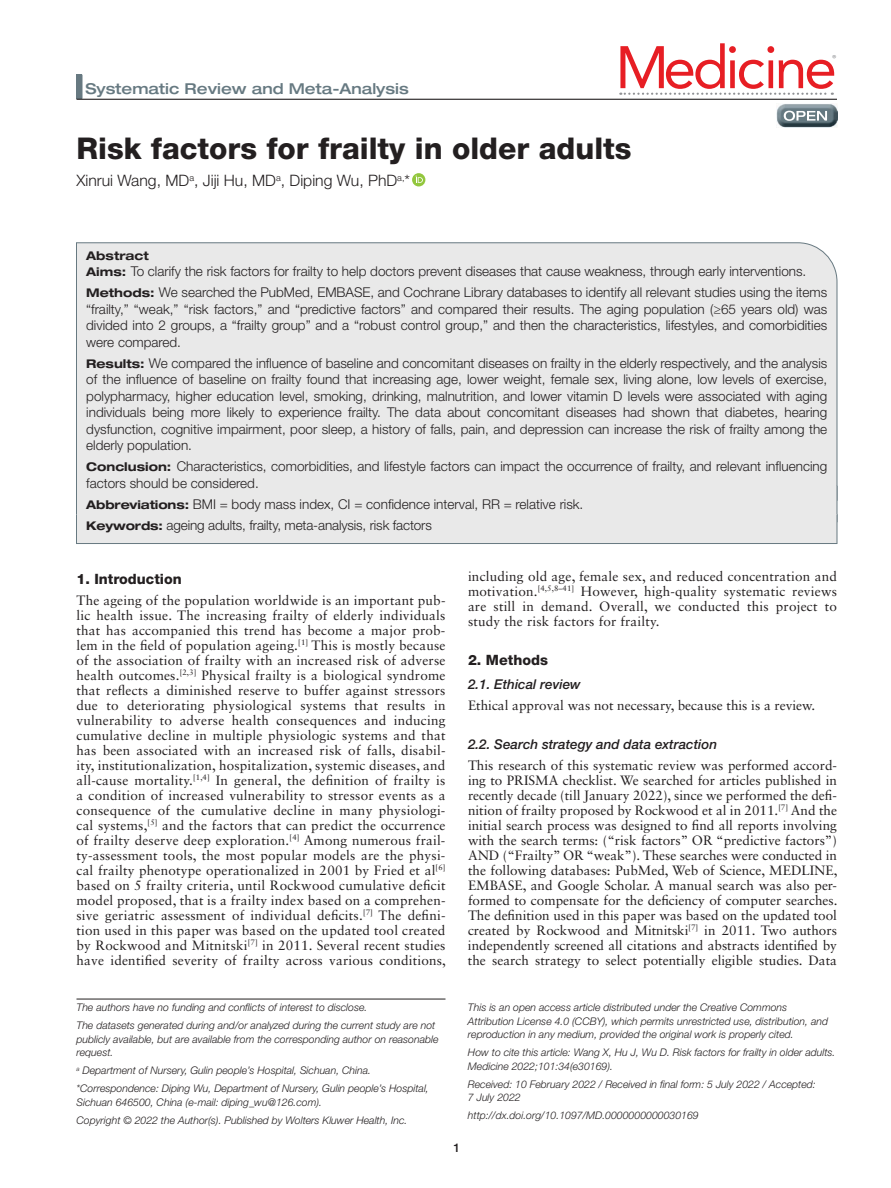
<style>
.page{position:relative;width:891px;height:1188px;background:#fff}
.page>*{position:absolute;margin:0;border:0;box-sizing:border-box;transform-origin:0 0}
.t1{font:59.4px "Avenir";letter-spacing:-.06em;color:#e71e24}
.t2{font:800 30px "Helvetica Neue LT Std";color:#231f20}
.t3{font:300 15.75px "Helvetica Neue LT Std";color:#231f20}
.t4{font:500 expanded 15px "Helvetica Neue LT Std";color:#667981}
.t5{font:800 14.25px "Helvetica Neue LT Std";color:#231f20}
.t6{font:13.5px/15px "Sabon LT Std";letter-spacing:.005em;color:#231f20;text-align:justify}
.t7{font:300 13.5px/16.5px "Helvetica Neue LT Std";color:#231f20}
.t8{font:italic 500 13.5px "Helvetica Neue LT Std";color:#231f20}
.t9{font:700 expanded 12px "Helvetica Neue LT Std";color:#231f20}
.t10{font:500 12px "Helvetica Neue LT Std";color:#231f20}
.t11{font:italic 300 10.5px/13.5px "Helvetica Neue LT Std";color:#231f20}
.t12{font:500 10.35px "Akzidenz Grotesk BE";color:#909295}
.s1{font-weight:700;font-stretch:expanded;font-size:12px}
</style>
<div class="page">
<div style="left:76px;top:74px;width:6px;height:25px;background:#677981"></div>
<hr style="left:76px;top:99px;width:761px;height:1px;background:#231f20">
<img style="left:776px;top:104px;width:61px;height:24px">
<svg style="left:784px;top:111px;width:43px;height:10px"></svg>
<svg style="left:620px;top:93px;width:213px;height:2px"></svg>
<div style="left:76px;top:242px;width:762px;height:260px;background:#e9e9e9"></div>
<div style="left:76px;top:486px;width:761px;height:37px;background:#e9e9e9"></div>
<div style="left:76px;top:514px;width:761px;height:30px;background:#e9e9e9"></div>
<div style="left:76px;top:514px;width:761px;height:30px;border:1px solid #677981"></div>
<div style="left:412px;top:173px;width:13px;height:13px;background:#93c73e;border-radius:50%"></div>
<svg style="left:416px;top:176px;width:7px;height:7px"></svg>
<hr style="left:76px;top:999px;width:370px;height:1px;background:#231f20">
<p class="t4" style="left:86px;top:80px;width:325px">Systematic Review and Meta-Analysis</p>
<h1 class="t1" style="left:615px;top:33px;width:223px">Medicine</h1>
<p class="t12" style="left:832px;top:52px;width:6px">®</p>
<h2 class="t2" style="left:76px;top:131px;width:557px">Risk factors for frailty in older adults</h2>
<p class="t3" style="left:76px;top:171px;width:335px">Xinrui Wang, MD<sup>a</sup>, Jiji Hu, MD<sup>a</sup>, Diping Wu, PhD<sup>a,</sup>*</p>
<p class="t9" style="left:86px;top:248px;width:64px">Abstract</p>
<p class="t7" style="left:86px;top:261px;width:743px;line-height:21px"><span class="s1">Aims:</span> To clarify the risk factors for frailty to help doctors prevent diseases that cause weakness, through early interventions.<br><span class="s1">Methods:</span> We searched the PubMed, EMBASE, and Cochrane Library databases to identify all relevant studies using the items</p>
<p class="t7" style="left:86px;top:301px;width:743px;text-align:justify">“frailty,” “weak,” “risk factors,” and “predictive factors” and compared their results. The aging population (≥65 years old) was divided into 2 groups, a “frailty group” and a “robust control group,” and then the characteristics, lifestyles, and comorbidities were compared.</p>
<p class="t7" style="left:86px;top:355px;width:743px;text-align:justify"><span class="s1">Results:</span> We compared the influence of baseline and concomitant diseases on frailty in the elderly respectively, and the analysis of the influence of baseline on frailty found that increasing age, lower weight, female sex, living alone, low levels of exercise, polypharmacy, higher education level, smoking, drinking, malnutrition, and lower vitamin D levels were associated with aging individuals being more likely to experience frailty. The data about concomitant diseases had shown that diabetes, hearing dysfunction, cognitive impairment, poor sleep, a history of falls, pain, and depression can increase the risk of frailty among the elderly population.</p>
<p class="t7" style="left:86px;top:458px;width:743px"><span class="s1">Conclusion:</span> Characteristics, comorbidities, and lifestyle factors can impact the occurrence of frailty, and relevant influencing factors should be considered.</p>
<p class="t7" style="left:86px;top:493px;width:499px;line-height:21px"><span class="s1">Abbreviations:</span> BMI = body mass index, CI = confidence interval, RR = relative risk.<br><span class="s1">Keywords:</span> ageing adults, frailty, meta-analysis, risk factors</p>
<p class="t5" style="left:76px;top:570px;width:107px">1. Introduction</p>
<p class="t6" style="left:76px;top:593px;width:371px">The ageing of the population worldwide is an important pub&shy;lic health issue. The increasing frailty of elderly individuals that has accompanied this trend has become a major prob&shy;lem in the field of population ageing.<sup>[1]</sup> This is mostly because of the association of frailty with an increased risk of adverse health outcomes.<sup>[2,3]</sup> Physical frailty is a biological syndrome that reflects a diminished reserve to buffer against stressors due to deteriorating physiological systems that results in vulnerability to adverse health consequences and inducing cumulative decline in multiple physiologic systems and that has been associated with an increased risk of falls, disabil&shy;ity, institutionalization, hospitalization, systemic diseases, and all-cause mortality.<sup>[1,4]</sup> In general, the definition of frailty is a condition of increased vulnerability to stressor events as a consequence of the cumulative decline in many physiologi&shy;cal systems,<sup>[5]</sup> and the factors that can predict the occurrence of frailty deserve deep exploration.<sup>[4]</sup> Among numerous frail&shy;ty-assessment tools, the most popular models are the physi&shy;cal frailty phenotype operationalized in 2001 by Fried et al<sup>[6] </sup>based on 5 frailty criteria, until Rockwood cumulative deficit model proposed, that is a frailty index based on a comprehen&shy;sive geriatric assessment of individual deficits.<sup>[7]</sup> The defini&shy;tion used in this paper was based on the updated tool created by Rockwood and Mitnitski<sup>[7]</sup> in 2011. Several recent studies have identified severity of frailty across various conditions,</p>
<p class="t6" style="left:468px;top:569px;width:371px">including old age, female sex, and reduced concentration and motivation.<sup>[4,5,8–41]</sup> However, high-quality systematic reviews are still in demand. Overall, we conducted this project to study the risk factors for frailty.</p>
<p class="t5" style="left:468px;top:651px;width:81px">2. Methods</p>
<p class="t8" style="left:468px;top:676px;width:114px">2.1. Ethical review</p>
<p class="t6" style="left:468px;top:698px;width:349px">Ethical approval was not necessary, because this is a review.</p>
<p class="t8" style="left:468px;top:736px;width:251px">2.2. Search strategy and data extraction</p>
<p class="t6" style="left:468px;top:758px;width:371px">This research of this systematic review was performed accord&shy;ing to PRISMA checklist. We searched for articles published in recently decade (till January 2022), since we performed the defi&shy;nition of frailty proposed by Rockwood et al in 2011.<sup>[7]</sup> And the initial search process was designed to find all reports involving with the search terms: (“risk factors” OR “predictive factors”)<br>AND (“Frailty” OR “weak”). These searches were conducted in the following databases: PubMed, Web of Science, MEDLINE, EMBASE, and Google Scholar. A manual search was also per&shy;formed to compensate for the deficiency of computer searches.<br>The definition used in this paper was based on the updated tool created by Rockwood and Mitnitski<sup>[7]</sup> in 2011. Two authors independently screened all citations and abstracts identified by the search strategy to select potentially eligible studies. Data</p>
<p class="t11" style="left:76px;top:999px;width:360px;line-height:18px">The authors have no funding and conflicts of interest to disclose.<br>The datasets generated during and/or analyzed during the current study are not</p>
<p class="t11" style="left:76px;top:1032px;width:364px">publicly available, but are available from the corresponding author on reasonable request.</p>
<p class="t11" style="left:76px;top:1062px;width:354px;line-height:18px"><sup>a</sup> Department of Nursery, Gulin people’s Hospital, Sichuan, China. *Correspondence: Diping Wu, Department of Nursery, Gulin people’s Hospital,</p>
<p class="t11" style="left:76px;top:1093px;width:333px;line-height:18px">Sichuan 646500, China (e-mail: diping_wu@126.com).<br>Copyright © 2022 the Author(s). Published by Wolters Kluwer Health, Inc.</p>
<p class="t10" style="left:453px;top:1140px;width:8px">1</p>
<p class="t11" style="left:468px;top:1001px;width:362px">This is an open access article distributed under the Creative Commons<br>Attribution License 4.0 (CCBY), which permits unrestricted use, distribution, and reproduction in any medium, provided the original work is properly cited.</p>
<p class="t11" style="left:468px;top:1046px;width:369px">How to cite this article: Wang X, Hu J, Wu D. Risk factors for frailty in older adults.<br>Medicine 2022;101:34(e30169).</p>
<p class="t11" style="left:468px;top:1077px;width:349px">Received: 10 February 2022 / Received in final form: 5 July 2022 / Accepted:<br>7 July 2022</p>
<p class="t11" style="left:468px;top:1109px;width:232px">http://dx.doi.org/10.1097/MD.0000000000030169</p>
</div>
